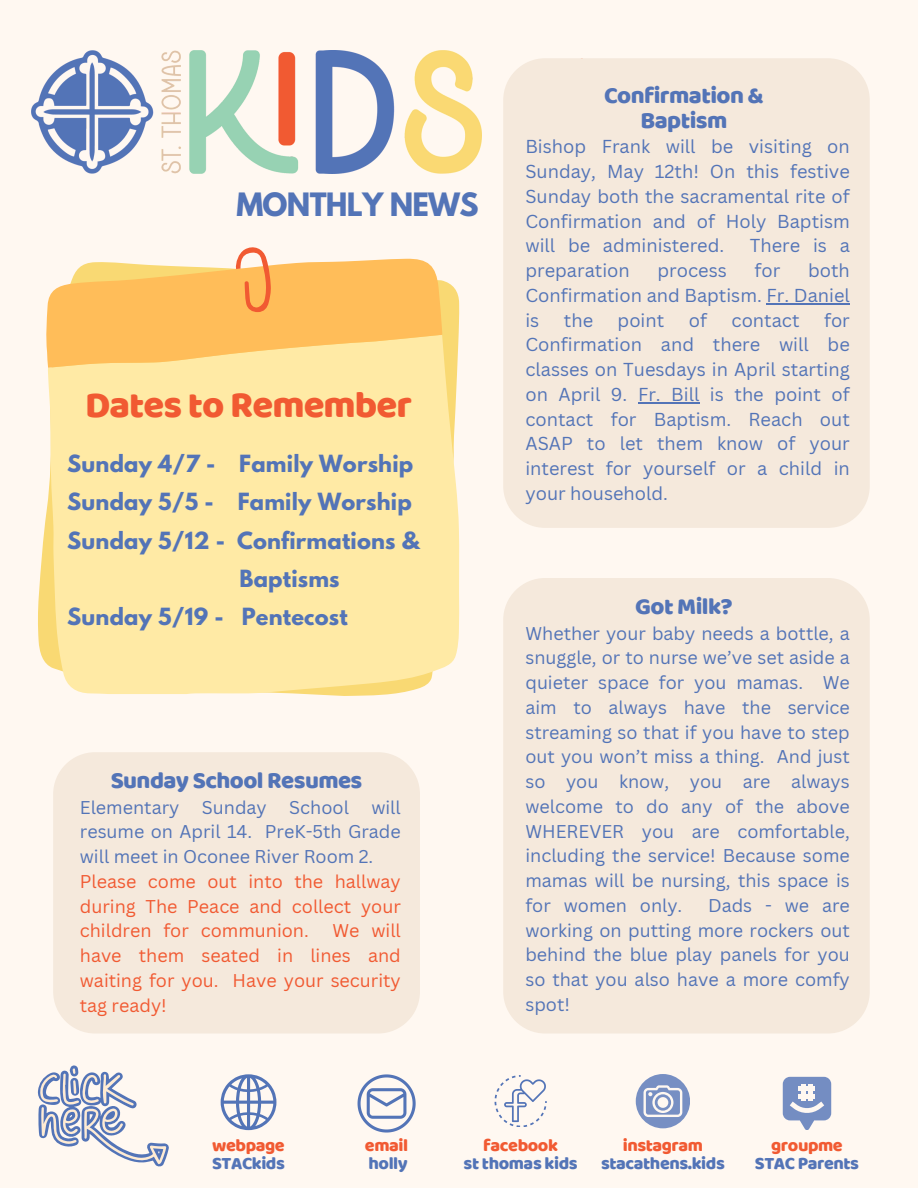
<style>
.page{position:relative;width:918px;height:1188px;background:#fff8f1}
.page>*{position:absolute;margin:0;border:0;box-sizing:border-box;transform-origin:0 0}
.t1{font:38.1px "Baloo Bhai";letter-spacing:-.025em;color:#f15a32}
.t2{font:700 28.5px "League Spartan";letter-spacing:-.025em;color:#5374b7}
.t3{font:24px/24.8px "Baloo Bhai";letter-spacing:-.025em;color:#5374b7;text-align:center}
.t4{font:700 21px/38.2px "League Spartan";letter-spacing:.01em;color:#5374b7}
.t5{font:18.3px/24.8px "Canva Sans";color:#5374b7;text-align:justify}
.t6{font:18px/24.8px "Canva Sans";color:#5374b7;text-align:justify}
.t7{font:18px/24.8px "Canva Sans";color:#f15a32;text-align:justify}
.t8{font:18px "Baloo Bhai";letter-spacing:-.025em;color:#5374b7}
.t9{font:18px "Baloo Bhai";letter-spacing:-.025em;color:#f15a32}
</style>
<div class="page">
<div style="left:503px;top:578px;width:367px;height:455px;background:#f5e9dc;border-radius:42px"></div>
<div style="left:503px;top:58px;width:367px;height:470px;background:#f5e9dc;border-radius:42px"></div>
<img style="left:31px;top:50px;width:450px;height:123px">
<svg style="left:38px;top:280px;width:421px;height:416px"></svg>
<div style="left:48px;top:335px;width:411px;height:359px;background:#ffeaa5"></div>
<svg style="left:46px;top:247px;width:396px;height:121px"></svg>
<div style="left:53px;top:752px;width:367px;height:282px;background:#f5e9dc;border-radius:42px"></div>
<svg style="left:358px;top:1074px;width:58px;height:59px"></svg>
<svg style="left:783px;top:1077px;width:48px;height:53px"></svg>
<hr style="left:799px;top:1087px;width:16px;height:4px;background:#fff8f1">
<div style="left:799px;top:1094px;width:16px;height:5px;background:#fff8f1"></div>
<svg style="left:495px;top:1075px;width:51px;height:52px"></svg>
<svg style="left:221px;top:1074px;width:55px;height:56px"></svg>
<svg style="left:37px;top:1065px;width:132px;height:102px"></svg>
<svg style="left:636px;top:1074px;width:54px;height:54px"></svg>
<hr style="left:767px;top:303px;width:83px;height:1px;background:#5374b7">
<hr style="left:638px;top:402px;width:61px;height:1px;background:#5374b7">
<h1 class="t2" style="left:236px;top:191px;width:244px">MONTHLY NEWS</h1>
<p class="t1" style="left:85px;top:381px;width:329px">Dates to Remember</p>
<h3 class="t4" style="left:67px;top:447px;width:353px">Sunday 4/7 - Family Worship<br>Sunday 5/5 - Family Worship<br>Sunday 5/12 - Confirmations &amp;</h3>
<p class="t4" style="left:67px;top:562px;width:282px;text-indent:172px">Baptisms<br>Sunday 5/19 - Pentecost</p>
<p class="t3" style="left:111px;top:767px;width:253px">Sunday School Resumes</p>
<h2 class="t6" style="left:80px;top:794px;width:323px">Elementary Sunday School will resume on April 14. PreK-5th Grade will meet in Oconee River Room 2.</h2>
<p class="t7" style="left:80px;top:869px;width:322px">Please come out into the hallway during The Peace and collect your children for communion.</p>
<p class="t7" style="left:80px;top:918px;width:323px;text-indent:253px">We will have them seated in lines and waiting for you. Have your security tag ready!</p>
<p class="t3" style="left:604px;top:82px;width:161px">Confirmation &amp;<br>Baptism</p>
<h4 class="t5" style="left:525px;top:134px;width:326px">Bishop Frank will be visiting on Sunday, May 12th! On this festive Sunday both the sacramental rite of Confirmation and of Holy Baptism will be administered.</h4>
<h4 class="t5" style="left:750px;top:233px;width:102px">There is a</h4>
<h4 class="t5" style="left:525px;top:258px;width:106px">preparation</h4>
<h4 class="t5" style="left:657px;top:258px;width:71px">process</h4>
<h4 class="t5" style="left:755px;top:258px;width:27px">for</h4>
<h4 class="t5" style="left:525px;top:258px;width:326px;text-indent:283px">both Confirmation and Baptism. Fr. Daniel is</h4>
<h4 class="t5" style="left:525px;top:307px;width:326px;text-indent:299px">for Confirmation and there will be classes on Tuesdays in April starting on April 9. Fr. Bill is the point of contact for Baptism. Reach out ASAP to let them know of your interest for yourself or a child in your household.</h4>
<h4 class="t5" style="left:564px;top:307px;width:31px">the</h4>
<h4 class="t5" style="left:618px;top:307px;width:48px">point</h4>
<h4 class="t5" style="left:689px;top:307px;width:20px">of</h4>
<h4 class="t5" style="left:732px;top:307px;width:69px">contact</h4>
<h3 class="t3" style="left:635px;top:593px;width:99px">Got Milk?</h3>
<p class="t6" style="left:525px;top:620px;width:326px">Whether your baby needs a bottle, a snuggle, or to nurse we’ve set aside a quieter space for you mamas. We aim to always have the service streaming so that if you have to step out you won’t miss a thing. And just so you know, you are always welcome to do any of the above WHEREVER you are comfortable, including the service! Because some mamas will be nursing, this space is for women only.</p>
<p class="t6" style="left:525px;top:893px;width:326px;text-indent:183px">Dads - we are working on putting more rockers out behind the blue play panels for you so that you also have a more comfy spot!</p>
<h3 class="t9" style="left:212px;top:1134px;width:74px">webpage</h3>
<p class="t8" style="left:212px;top:1152px;width:74px">STACkids</p>
<p class="t9" style="left:365px;top:1134px;width:45px">email</p>
<p class="t8" style="left:369px;top:1152px;width:41px">holly</p>
<p class="t9" style="left:483px;top:1134px;width:76px">facebook</p>
<p class="t8" style="left:464px;top:1152px;width:116px">st thomas kids</p>
<p class="t9" style="left:623px;top:1134px;width:82px">instagram</p>
<p class="t8" style="left:601px;top:1152px;width:125px">stacathens.kids</p>
<p class="t9" style="left:771px;top:1134px;width:73px">groupme</p>
<p class="t8" style="left:755px;top:1152px;width:106px">STAC Parents</p>
</div>
